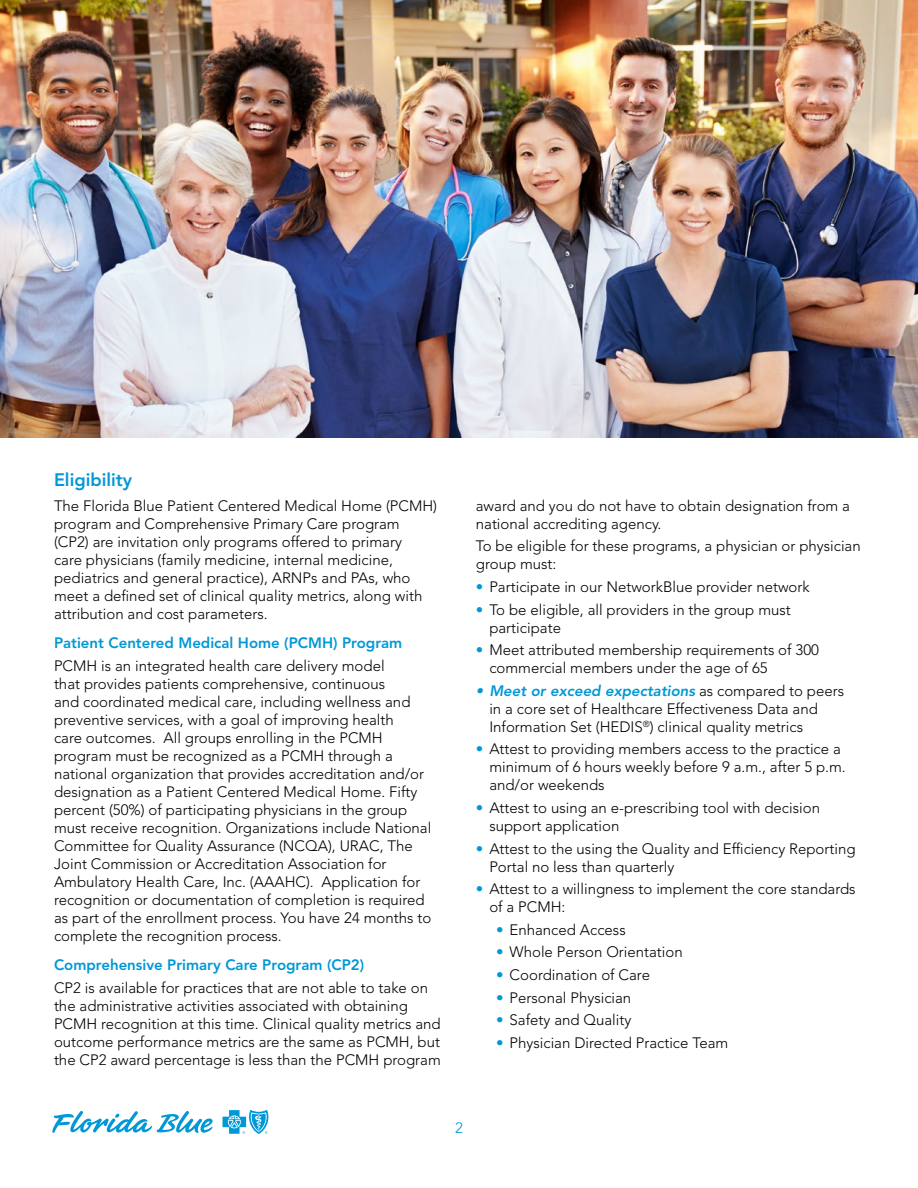
<style>
.page{position:relative;width:918px;height:1188px;background:#fff}
.page>*{position:absolute;margin:0;border:0;box-sizing:border-box;transform-origin:0 0}
.subheads{font:800 18px "Avenir LT Std";color:#0098d6}
.body{font:300 15px/18px "Avenir LT Std";color:#000}
.body-2{font:800 15px "Avenir LT Std";color:#0098d6}
.t1{font:300 15px "Avenir LT Std";color:#0098d6}
.s1{color:#0098d6}
.s2{font-weight:800;font-style:italic;color:#0098d6}
</style>
<div class="page">
<svg style="left:52px;top:1111px;width:161px;height:22px"></svg>
<svg style="left:223px;top:1110px;width:46px;height:24px"></svg>
<img style="left:0;top:0;width:918px;height:437px">
<p class="subheads" style="left:54px;top:469px;width:80px">Eligibility</p>
<p class="body" style="left:54px;top:497px;width:385px">The Florida Blue Patient Centered Medical Home (PCMH) program and Comprehensive Primary Care program (CP2) are invitation only programs offered to primary<br>care physicians (family medicine, internal medicine, pediatrics and general practice), ARNPs and PAs, who meet a defined set of clinical quality metrics, along with attribution and cost parameters.</p>
<p class="body-2" style="left:54px;top:634px;width:350px">Patient Centered Medical Home (PCMH) Program</p>
<p class="body" style="left:54px;top:657px;width:379px">PCMH is an integrated health care delivery model<br>that provides patients comprehensive, continuous<br>and coordinated medical care, including wellness and preventive services, with a goal of improving health<br>care outcomes. All groups enrolling in the PCMH program must be recognized as a PCMH through a national organization that provides accreditation and/or designation as a Patient Centered Medical Home. Fifty percent (50%) of participating physicians in the group must receive recognition. Organizations include National Committee for Quality Assurance (NCQA), URAC, The Joint Commission or Accreditation Association for Ambulatory Health Care, Inc. (AAAHC). Application for recognition or documentation of completion is required as part of the enrollment process. You have 24 months to complete the recognition process.</p>
<p class="body-2" style="left:54px;top:956px;width:312px">Comprehensive Primary Care Program (CP2)</p>
<p class="body" style="left:54px;top:979px;width:388px">CP2 is available for practices that are not able to take on the administrative activities associated with obtaining PCMH recognition at this time. Clinical quality metrics and outcome performance metrics are the same as PCMH, but the CP2 award percentage is less than the PCMH program</p>
<p class="body" style="left:476px;top:497px;width:376px">award and you do not have to obtain designation from a national accrediting agency.</p>
<p class="body" style="left:476px;top:537px;width:386px">To be eligible for these programs, a physician or physician group must:</p>
<p class="body" style="left:476px;top:578px;width:335px"><span class="s1">•</span> Participate in our NetworkBlue provider network</p>
<p class="body" style="left:489px;top:601px;width:303px;text-indent:-14px"><span class="s1">•</span> To be eligible, all providers in the group must participate</p>
<p class="body" style="left:489px;top:641px;width:331px;text-indent:-14px"><span class="s1">•</span> Meet attributed membership requirements of 300 commercial members under the age of 65</p>
<p class="body" style="left:489px;top:682px;width:356px;text-indent:-14px"><span class="s2">• Meet or exceed expectations</span> as compared to peers in a core set of Healthcare Effectiveness Data and<br>Information Set (HEDIS<sup>®</sup>) clinical quality metrics</p>
<p class="body" style="left:489px;top:740px;width:358px;text-indent:-14px"><span class="s1">•</span> Attest to providing members access to the practice a minimum of 6 hours weekly before 9 a.m., after 5 p.m. and/or weekends</p>
<p class="body" style="left:489px;top:799px;width:332px;text-indent:-14px"><span class="s1">•</span> Attest to using an e-prescribing tool with decision support application</p>
<p class="body" style="left:489px;top:839px;width:368px;text-indent:-14px"><span class="s1">•</span> Attest to the using the Quality and Efficiency Reporting<br>Portal no less than quarterly</p>
<p class="body" style="left:489px;top:880px;width:368px;text-indent:-14px"><span class="s1">•</span> Attest to a willingness to implement the core standards of a PCMH:</p>
<p class="body" style="left:496px;top:921px;width:131px"><span class="s1">•</span> Enhanced Access</p>
<p class="body" style="left:496px;top:943px;width:188px"><span class="s1">•</span> Whole Person Orientation</p>
<p class="body" style="left:496px;top:966px;width:155px"><span class="s1">•</span> Coordination of Care</p>
<p class="body" style="left:496px;top:988px;width:137px"><span class="s1">•</span> Personal Physician</p>
<p class="body" style="left:496px;top:1011px;width:137px"><span class="s1">•</span> Safety and Quality</p>
<p class="body" style="left:496px;top:1034px;width:234px"><span class="s1">•</span> Physician Directed Practice Team</p>
<p class="t1" style="left:455px;top:1119px;width:9px">2</p>
</div>
